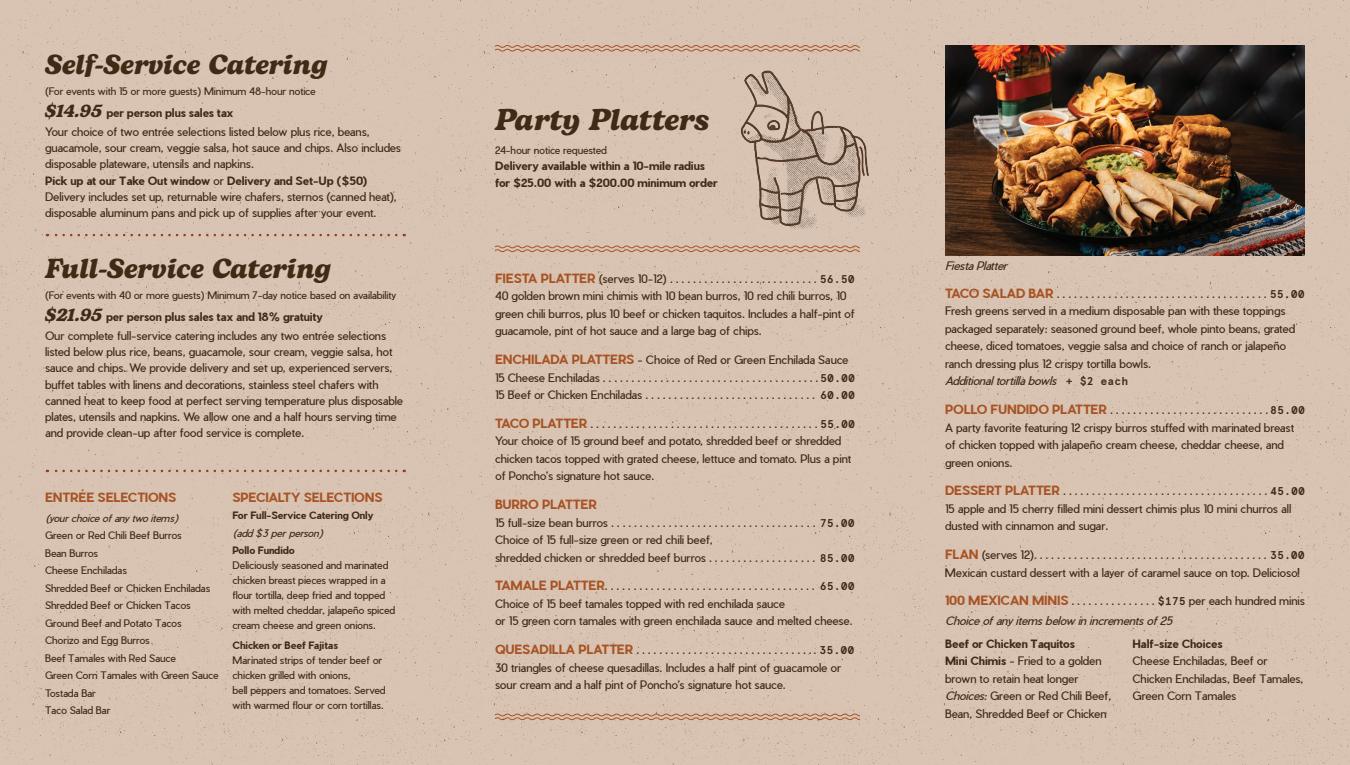
<style>
.page{position:relative;width:1350px;height:765px;background:#d9c4b3}
.page>*{position:absolute;margin:0;border:0;box-sizing:border-box;transform-origin:0 0}
.t1{font:italic 700 30px "Bogart";color:#402a16}
.t2{font:italic 700 27.5px "Bogart";color:#402a16}
.t3{font:700 12.5px "PP Pier Sans";letter-spacing:-.01em;color:#a75324}
.t4{font:11.25px/17.5px "PP Pier Sans";letter-spacing:-.01em;color:#402a17}
.t5{font:italic 11.25px/20px "PP Pier Sans";letter-spacing:-.01em;color:#402a17}
.t6{font:700 11.25px/16.5px "PP Pier Sans";color:#402a17}
.t7{font:10px/17.5px "PP Pier Sans";letter-spacing:-.01em;color:#402a17}
.t8{font:700 10px "PP Pier Sans";color:#402a17}
.t9{font:italic 10px "PP Pier Sans";letter-spacing:-.01em;color:#402a17}
.s1{font-family:"Bogart";font-weight:700;font-style:italic;font-size:17.5px;color:#402a16}
.s2{font-weight:700}
.s3{font-weight:700;font-size:12.5px;color:#a75324}
.s4{font-family:"Apercu Mono";font-weight:700}
.s5{font-style:italic}
.s6{font-weight:700;font-style:normal;font-size:12.5px;color:#a75324}
.s7{font-style:normal}
.s8{font-family:"Apercu Mono";font-weight:700;font-style:normal}
</style>
<div class="page">
<img style="left:945px;top:45px;width:360px;height:211px">
<svg style="left:47px;top:234px;width:349px;height:2px"></svg>
<svg style="left:47px;top:470px;width:349px;height:2px"></svg>
<img style="left:731px;top:53px;width:160px;height:187px">
<h2 class="t2" style="left:45px;top:45px;width:284px">Self-Service Catering</h2>
<p class="t7" style="left:45px;top:82px;width:272px">(For events with 15 or more guests) Minimum 48-hour notice</p>
<p class="t4" style="left:45px;top:104px;width:326px;line-height:18.8px"><span class="s1">$14.95</span> <span class="s2">per person plus sales tax<br></span>Your choice of two entrée selections listed below plus rice, beans,</p>
<p class="t4" style="left:45px;top:140px;width:358px;line-height:16.2px">guacamole, sour cream, veggie salsa, hot sauce and chips. Also includes disposable plateware, utensils and napkins.<br><span class="s2">Pick up at our Take Out window</span> or <span class="s2">Delivery and Set-Up ($50)<br></span>Delivery includes set up, returnable wire chafers, sternos (canned heat), disposable aluminum pans and pick up of supplies after your event.</p>
<h2 class="t2" style="left:45px;top:249px;width:287px">Full-Service Catering</h2>
<p class="t7" style="left:45px;top:286px;width:353px">(For events with 40 or more guests) Minimum 7-day notice based on availability</p>
<p class="t4" style="left:45px;top:308px;width:343px;line-height:18.8px"><span class="s1">$21.95</span> <span class="s2">per person plus sales tax and 18% gratuity<br></span>Our complete full-service catering includes any two entrée selections</p>
<p class="t4" style="left:45px;top:344px;width:360px;line-height:16.2px">listed below plus rice, beans, guacamole, sour cream, veggie salsa, hot sauce and chips. We provide delivery and set up, experienced servers, buffet tables with linens and decorations, stainless steel chafers with canned heat to keep food at perfect serving temperature plus disposable plates, utensils and napkins. We allow one and a half hours serving time and provide clean-up after food service is complete.</p>
<p class="t3" style="left:45px;top:488px;width:133px">ENTRÉE SELECTIONS</p>
<p class="t9" style="left:45px;top:511px;width:134px">(your choice of any two items)</p>
<p class="t7" style="left:45px;top:527px;width:175px">Green or Red Chili Beef Burros<br>Bean Burros<br>Cheese Enchiladas<br>Shredded Beef or Chicken Enchiladas<br>Shredded Beef or Chicken Tacos<br>Ground Beef and Potato Tacos<br>Chorizo and Egg Burros<br>Beef Tamales with Red Sauce<br>Green Corn Tamales with Green Sauce<br>Tostada Bar<br>Taco Salad Bar</p>
<p class="t3" style="left:232px;top:488px;width:151px">SPECIALTY SELECTIONS</p>
<p class="t8" style="left:232px;top:508px;width:142px">For Full-Service Catering Only</p>
<p class="t9" style="left:232px;top:526px;width:91px">(add $3 per person)</p>
<p class="t8" style="left:232px;top:543px;width:64px">Pollo Fundido</p>
<p class="t7" style="left:232px;top:558px;width:164px;line-height:15px">Deliciously seasoned and marinated chicken breast pieces wrapped in a flour tortilla, deep fried and topped with melted cheddar, jalapeño spiced cream cheese and green onions.</p>
<p class="t8" style="left:232px;top:638px;width:107px">Chicken or Beef Fajitas</p>
<p class="t7" style="left:232px;top:653px;width:155px;line-height:15px">Marinated strips of tender beef or chicken grilled with onions,<br>bell peppers and tomatoes. Served with warmed flour or corn tortillas.</p>
<h1 class="t1" style="left:495px;top:99px;width:216px">Party Platters</h1>
<p class="t7" style="left:495px;top:142px;width:114px">24-hour notice requested</p>
<p class="t6" style="left:495px;top:157px;width:224px">Delivery available within a 10-mile radius for $25.00 with a $200.00 minimum order</p>
<p class="t4" style="left:495px;top:270px;width:361px"><span class="s3">FIESTA PLATTER</span> (serves 10-12) . . . . . . . . . . . . . . . . . . . . . . . . . . <span class="s4">56.50<br></span>40 golden brown mini chimis with 10 bean burros, 10 red chili burros, 10 green chili burros, plus 10 beef or chicken taquitos. Includes a half-pint of guacamole, pint of hot sauce and a large bag of chips.</p>
<p class="t4" style="left:495px;top:351px;width:362px"><span class="s3">ENCHILADA PLATTERS</span> - Choice of Red or Green Enchilada Sauce<br>15 Cheese Enchiladas ......................................<span class="s4">50.00<br></span>15 Beef or Chicken Enchiladas .............................. <span class="s4">60.00</span></p>
<p class="t4" style="left:495px;top:415px;width:362px"><span class="s3">TACO PLATTER</span> ........................................<span class="s4">55.00<br></span>Your choice of 15 ground beef and potato, shredded beef or shredded chicken tacos topped with grated cheese, lettuce and tomato. Plus a pint of Poncho’s signature hot sauce.</p>
<p class="t3" style="left:495px;top:495px;width:103px">BURRO PLATTER</p>
<p class="t4" style="left:495px;top:514px;width:361px">15 full-size bean burros .................................... <span class="s4">75.00<br></span>Choice of 15 full-size green or red chili beef,<br>shredded chicken or shredded beef burros . . . . . . . . . . . . . . . . . . . <span class="s4">85.00</span></p>
<p class="t4" style="left:495px;top:577px;width:361px"><span class="s3">TAMALE PLATTER</span>..................................... <span class="s4">65.00<br></span>Choice of 15 beef tamales topped with red enchilada sauce<br>or 15 green corn tamales with green enchilada sauce and melted cheese.</p>
<p class="t4" style="left:495px;top:641px;width:361px"><span class="s3">QUESADILLA PLATTER</span>................................<span class="s4">35.00<br></span>30 triangles of cheese quesadillas. Includes a half pint of guacamole or sour cream and a half pint of Poncho’s signature hot sauce.</p>
<p class="t5" style="left:945px;top:256px;width:64px">Fiesta Platter</p>
<p class="t4" style="left:945px;top:285px;width:361px"><span class="s3">TACO SALAD BAR</span> .....................................<span class="s4">55.00<br></span>Fresh greens served in a medium disposable pan with these toppings packaged separately: seasoned ground beef, whole pinto beans, grated cheese, diced tomatoes, veggie salsa and choice of ranch or jalapeño ranch dressing plus 12 crispy tortilla bowls.<br><span class="s5">Additional tortilla bowls</span> <span class="s4">+ $2 each</span></p>
<p class="t4" style="left:945px;top:401px;width:362px"><span class="s3">POLLO FUNDIDO PLATTER</span> ............................<span class="s4">85.00<br></span>A party favorite featuring 12 crispy burros stuffed with marinated breast of chicken topped with jalapeño cream cheese, cheddar cheese, and green onions.</p>
<p class="t4" style="left:945px;top:482px;width:362px"><span class="s3">DESSERT PLATTER</span> ....................................<span class="s4">45.00<br></span>15 apple and 15 cherry filled mini dessert chimis plus 10 mini churros all dusted with cinnamon and sugar.</p>
<p class="t4" style="left:945px;top:546px;width:361px"><span class="s3">FLAN</span> (serves 12).........................................<span class="s4">35.00<br></span>Mexican custard dessert with a layer of caramel sauce on top. Delicioso!</p>
<p class="t5" style="left:945px;top:591px;width:362px"><span class="s6">100 MEXICAN MINIS</span> <span class="s7">. . . . . . . . . . . . . . .</span> <span class="s8">$175</span> <span class="s7">per each hundred minis<br></span>Choice of any items below in increments of 25</p>
<p class="t4" style="left:945px;top:635px;width:168px"><span class="s2">Beef or Chicken Taquitos<br>Mini Chimis</span> - Fried to a golden brown to retain heat longer<br><span class="s5">Choices:</span> Green or Red Chili Beef,<br>Bean, Shredded Beef or Chicken</p>
<p class="t6" style="left:1133px;top:635px;width:92px">Half-size Choices</p>
<p class="t4" style="left:1133px;top:652px;width:173px">Cheese Enchiladas, Beef or<br>Chicken Enchiladas, Beef Tamales,<br>Green Corn Tamales</p>
</div>
